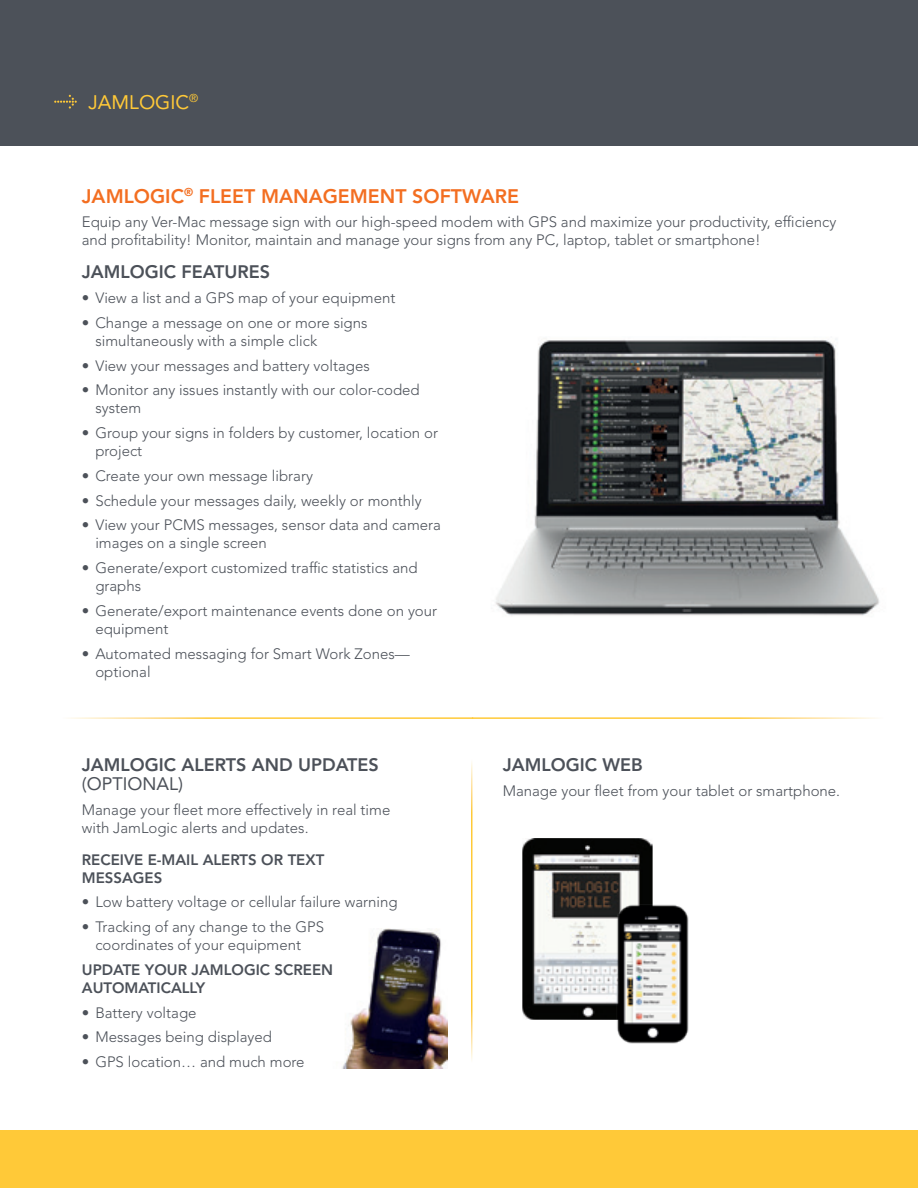
<style>
.page{position:relative;width:918px;height:1188px;background:#fff}
.page>*{position:absolute;margin:0;border:0;box-sizing:border-box;transform-origin:0 0}
.t1{font:800 19.5px "Avenir LT Std";color:#f36e21}
.t2{font:19.5px "Avenir LT Std";color:#ffc938}
.t3{font:800 18px "Avenir LT Std";color:#4c5159}
.t4{font:18px "Avenir LT Std";color:#4c5159}
.t5{font:300 15px/18px "Avenir LT Std";color:#4c5159}
.t6{font:800 15px/18px "Avenir LT Std";color:#4c5159}
</style>
<div class="page">
<img style="left:495px;top:339px;width:385px;height:277px">
<img style="left:342px;top:929px;width:105px;height:139px">
<img style="left:522px;top:838px;width:131px;height:182px">
<img style="left:612px;top:903px;width:77px;height:141px">
<div style="left:0;top:0;width:918px;height:146px;background:#4c5159"></div>
<div style="left:0;top:1130px;width:918px;height:58px;background:#ffc938"></div>
<svg style="left:54px;top:95px;width:23px;height:14px"></svg>
<h1 class="t2" style="left:88px;top:90px;width:111px">JAMLOGIC<sup>®</sup></h1>
<h1 class="t1" style="left:82px;top:184px;width:439px">JAMLOGIC<sup>®</sup> FLEET MANAGEMENT SOFTWARE</h1>
<p class="t5" style="left:82px;top:213px;width:756px">Equip any Ver-Mac message sign with our high-speed modem with GPS and maximize your productivity, efficiency and profitability! Monitor, maintain and manage your signs from any PC, laptop, tablet or smartphone!</p>
<p class="t3" style="left:82px;top:262px;width:190px">JAMLOGIC FEATURES</p>
<p class="t5" style="left:82px;top:289px;width:315px">• View a list and a GPS map of your equipment</p>
<p class="t5" style="left:95px;top:314px;width:274px;text-indent:-14px">• Change a message on one or more signs simultaneously with a simple click</p>
<p class="t5" style="left:82px;top:357px;width:289px">• View your messages and battery voltages</p>
<p class="t5" style="left:95px;top:381px;width:326px;text-indent:-14px">• Monitor any issues instantly with our color-coded system</p>
<p class="t5" style="left:95px;top:424px;width:344px;text-indent:-14px">• Group your signs in folders by customer, location or project</p>
<p class="t5" style="left:82px;top:467px;width:233px">• Create your own message library</p>
<p class="t5" style="left:82px;top:492px;width:341px">• Schedule your messages daily, weekly or monthly</p>
<p class="t5" style="left:95px;top:516px;width:347px;text-indent:-14px">• View your PCMS messages, sensor data and camera images on a single screen</p>
<p class="t5" style="left:95px;top:559px;width:324px;text-indent:-14px">• Generate/export customized traffic statistics and graphs</p>
<p class="t5" style="left:95px;top:602px;width:343px;text-indent:-14px">• Generate/export maintenance events done on your equipment</p>
<p class="t5" style="left:95px;top:645px;width:316px;text-indent:-14px">• Automated messaging for Smart Work Zones— optional</p>
<p class="t3" style="left:82px;top:754px;width:298px">JAMLOGIC ALERTS AND UPDATES</p>
<p class="t4" style="left:82px;top:774px;width:103px">(OPTIONAL)</p>
<p class="t5" style="left:82px;top:801px;width:310px">Manage your fleet more effectively in real time with JamLogic alerts and updates.</p>
<p class="t6" style="left:82px;top:850px;width:244px">RECEIVE E-MAIL ALERTS OR TEXT<br>MESSAGES</p>
<p class="t5" style="left:82px;top:893px;width:317px">• Low battery voltage or cellular failure warning</p>
<p class="t5" style="left:95px;top:918px;width:230px;text-indent:-14px">• Tracking of any change to the GPS coordinates of your equipment</p>
<p class="t6" style="left:82px;top:961px;width:253px">UPDATE YOUR JAMLOGIC SCREEN<br>AUTOMATICALLY</p>
<p class="t5" style="left:82px;top:1003px;width:116px">• Battery voltage</p>
<p class="t5" style="left:82px;top:1028px;width:192px">• Messages being displayed</p>
<p class="t5" style="left:82px;top:1053px;width:224px">• GPS location… and much more</p>
<p class="t3" style="left:503px;top:754px;width:141px">JAMLOGIC WEB</p>
<p class="t5" style="left:503px;top:781px;width:339px">Manage your fleet from your tablet or smartphone.</p>
</div>
